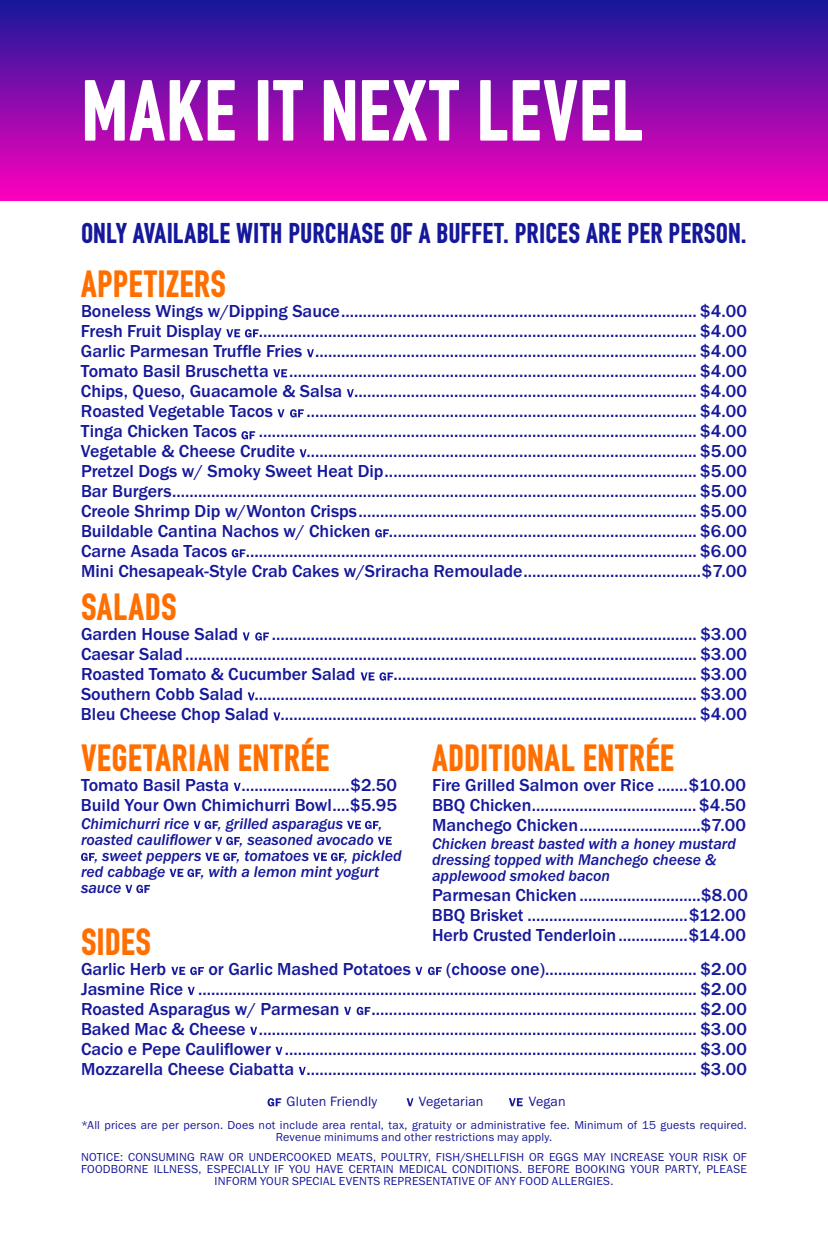
<style>
.page{position:relative;width:828px;height:1260px;background:#fff}
.page>*{position:absolute;margin:0;border:0;box-sizing:border-box;transform-origin:0 0}
.t1{font:81.8px "DIN Buster";letter-spacing:.01em;color:#fff}
.t2{font:36px "DIN Buster";letter-spacing:.01em;color:#ff6f00}
.t3{font:27.2px "DIN Buster";letter-spacing:.005em;color:#15189a}
.t4{font:500 18px/20px "Franklin Gothic URW";color:#15189a;text-align:justify}
.t5{font:16px/16px "Franklin Gothic URW Med Ita";color:#15189a}
.t6{font:14px "Franklin Gothic URW Boo";letter-spacing:.015em;color:#15189a}
.t7{font:12px/12px "Franklin Gothic URW Boo";letter-spacing:.02em;color:#15189a;text-align:center}
</style>
<div class="page">
<div style="left:0;top:0;width:828px;height:200px;background:linear-gradient(to bottom,#16189a,#fe00bd)"></div>
<svg style="left:226px;top:329px;width:33px;height:8px"></svg>
<svg style="left:307px;top:349px;width:7px;height:8px"></svg>
<svg style="left:273px;top:369px;width:14px;height:8px"></svg>
<svg style="left:347px;top:389px;width:7px;height:8px"></svg>
<svg style="left:278px;top:409px;width:6px;height:8px"></svg>
<svg style="left:290px;top:409px;width:14px;height:8px"></svg>
<svg style="left:241px;top:431px;width:14px;height:8px"></svg>
<svg style="left:300px;top:449px;width:7px;height:8px"></svg>
<svg style="left:375px;top:529px;width:14px;height:8px"></svg>
<svg style="left:232px;top:549px;width:13px;height:8px"></svg>
<svg style="left:243px;top:632px;width:26px;height:9px"></svg>
<svg style="left:361px;top:672px;width:32px;height:9px"></svg>
<svg style="left:248px;top:692px;width:7px;height:8px"></svg>
<svg style="left:273px;top:712px;width:7px;height:8px"></svg>
<svg style="left:171px;top:967px;width:33px;height:8px"></svg>
<svg style="left:415px;top:967px;width:7px;height:8px"></svg>
<svg style="left:428px;top:967px;width:14px;height:8px"></svg>
<svg style="left:188px;top:987px;width:7px;height:8px"></svg>
<svg style="left:344px;top:1007px;width:7px;height:8px"></svg>
<svg style="left:357px;top:1007px;width:13px;height:8px"></svg>
<svg style="left:250px;top:1027px;width:7px;height:8px"></svg>
<svg style="left:276px;top:1047px;width:6px;height:8px"></svg>
<svg style="left:299px;top:1067px;width:7px;height:8px"></svg>
<svg style="left:234px;top:783px;width:7px;height:8px"></svg>
<svg style="left:194px;top:821px;width:24px;height:8px"></svg>
<svg style="left:347px;top:821px;width:32px;height:8px"></svg>
<svg style="left:215px;top:837px;width:25px;height:8px"></svg>
<svg style="left:378px;top:837px;width:14px;height:8px"></svg>
<svg style="left:81px;top:853px;width:14px;height:8px"></svg>
<svg style="left:205px;top:853px;width:32px;height:8px"></svg>
<svg style="left:313px;top:853px;width:32px;height:8px"></svg>
<svg style="left:170px;top:869px;width:31px;height:8px"></svg>
<svg style="left:125px;top:885px;width:25px;height:8px"></svg>
<svg style="left:268px;top:1098px;width:13px;height:8px"></svg>
<svg style="left:407px;top:1098px;width:6px;height:8px"></svg>
<svg style="left:509px;top:1098px;width:14px;height:8px"></svg>
<h1 class="t1" style="left:81px;top:62px;width:564px">MAKE IT NEXT LEVEL</h1>
<h3 class="t3" style="left:81px;top:217px;width:667px">ONLY AVAILABLE WITH PURCHASE OF A BUFFET. PRICES ARE PER PERSON.</h3>
<h2 class="t2" style="left:81px;top:263px;width:147px">APPETIZERS</h2>
<p class="t4" style="left:81px;top:301px;width:667px">Boneless Wings w/Dipping Sauce.................................................................................. $4.00<br>Fresh Fruit Display</p>
<p class="t4" style="left:81px;top:321px;width:667px;text-indent:178px">..................................................................................................... $4.00<br>Garlic Parmesan Truffle Fries ........................................................................................ $4.00<br>Tomato Basil Bruschetta .............................................................................................. $4.00<br>Chips, Queso, Guacamole &amp; Salsa ............................................................................... $4.00<br>Roasted Vegetable Tacos</p>
<p class="t4" style="left:81px;top:401px;width:668px;text-indent:226px">.......................................................................................... $4.00<br>Tinga Chicken Tacos ..................................................................................................... $4.00<br>Vegetable &amp; Cheese Crudite .......................................................................................... $5.00<br>Pretzel Dogs w/ Smoky Sweet Heat Dip........................................................................ $5.00<br>Bar Burgers......................................................................................................................... $5.00<br>Creole Shrimp Dip w/Wonton Crisps.............................................................................. $5.00<br>Buildable Cantina Nachos w/ Chicken ....................................................................... $6.00<br>Carne Asada Tacos ........................................................................................................ $6.00<br>Mini Chesapeak-Style Crab Cakes w/Sriracha Remoulade.........................................$7.00</p>
<h2 class="t2" style="left:81px;top:586px;width:97px">SALADS</h2>
<p class="t4" style="left:81px;top:624px;width:159px">Garden House Salad</p>
<p class="t4" style="left:81px;top:624px;width:667px;text-indent:191px">.................................................................................................. $3.00<br>Caesar Salad...................................................................................................................... $3.00<br>Roasted Tomato &amp; Cucumber Salad</p>
<p class="t4" style="left:81px;top:664px;width:668px;text-indent:312px">...................................................................... $3.00<br>Southern Cobb Salad ...................................................................................................... $3.00<br>Bleu Cheese Chop Salad ................................................................................................ $4.00</p>
<h2 class="t2" style="left:81px;top:736px;width:250px">VEGETARIAN ENTRÉE</h2>
<p class="t4" style="left:81px;top:775px;width:318px">Tomato Basil Pasta .........................$2.50<br>Build Your Own Chimichurri Bowl....$5.95</p>
<p class="t5" style="left:81px;top:816px;width:110px">Chimichurri rice</p>
<p class="t5" style="left:218px;top:816px;width:127px">, grilled asparagus</p>
<p class="t5" style="left:378px;top:816px;width:5px">,</p>
<p class="t5" style="left:81px;top:832px;width:132px">roasted cauliflower</p>
<p class="t5" style="left:240px;top:832px;width:136px">, seasoned avocado</p>
<p class="t5" style="left:94px;top:848px;width:108px">, sweet peppers</p>
<p class="t5" style="left:237px;top:848px;width:74px">, tomatoes</p>
<p class="t5" style="left:344px;top:848px;width:59px">, pickled</p>
<p class="t5" style="left:81px;top:864px;width:86px">red cabbage</p>
<p class="t5" style="left:201px;top:864px;width:180px">, with a lemon mint yogurt</p>
<p class="t5" style="left:81px;top:880px;width:42px">sauce</p>
<h2 class="t2" style="left:432px;top:736px;width:244px">ADDITIONAL ENTRÉE</h2>
<p class="t4" style="left:432px;top:775px;width:315px">Fire Grilled Salmon over Rice .......$10.00<br>BBQ Chicken...................................... $4.50<br>Manchego Chicken............................$7.00</p>
<p class="t5" style="left:432px;top:836px;width:306px">Chicken breast basted with a honey mustard dressing topped with Manchego cheese &amp; applewood smoked bacon</p>
<p class="t4" style="left:432px;top:885px;width:318px">Parmesan Chicken............................$8.00<br>BBQ Brisket .....................................$12.00<br>Herb Crusted Tenderloin................$14.00</p>
<h2 class="t2" style="left:81px;top:920px;width:72px">SIDES</h2>
<p class="t4" style="left:81px;top:959px;width:87px">Garlic Herb</p>
<p class="t4" style="left:208px;top:959px;width:204px">or Garlic Mashed Potatoes</p>
<p class="t4" style="left:81px;top:959px;width:667px;text-indent:365px">(choose one)................................... $2.00<br>Jasmine Rice ................................................................................................................... $2.00<br>Roasted Asparagus w/ Parmesan</p>
<p class="t4" style="left:81px;top:999px;width:667px;text-indent:291px">........................................................................... $2.00<br>Baked Mac &amp; Cheese ..................................................................................................... $3.00<br>Cacio e Pepe Cauliflower ............................................................................................... $3.00<br>Mozzarella Cheese Ciabatta .......................................................................................... $3.00</p>
<p class="t6" style="left:287px;top:1093px;width:92px">Gluten Friendly</p>
<p class="t6" style="left:419px;top:1093px;width:66px">Vegetarian</p>
<p class="t6" style="left:529px;top:1093px;width:39px">Vegan</p>
<p class="t7" style="left:81px;top:1118px;width:667px">*All prices are per person. Does not include area rental, tax, gratuity or administrative fee. Minimum of 15 guests required.<br>Revenue minimums and other restrictions may apply.</p>
<p class="t7" style="left:81px;top:1150px;width:668px">NOTICE: CONSUMING RAW OR UNDERCOOKED MEATS, POULTRY, FISH/SHELLFISH OR EGGS MAY INCREASE YOUR RISK OF<br>FOODBORNE ILLNESS, ESPECIALLY IF YOU HAVE CERTAIN MEDICAL CONDITIONS. BEFORE BOOKING YOUR PARTY, PLEASE<br>INFORM YOUR SPECIAL EVENTS REPRESENTATIVE OF ANY FOOD ALLERGIES.</p>
</div>
